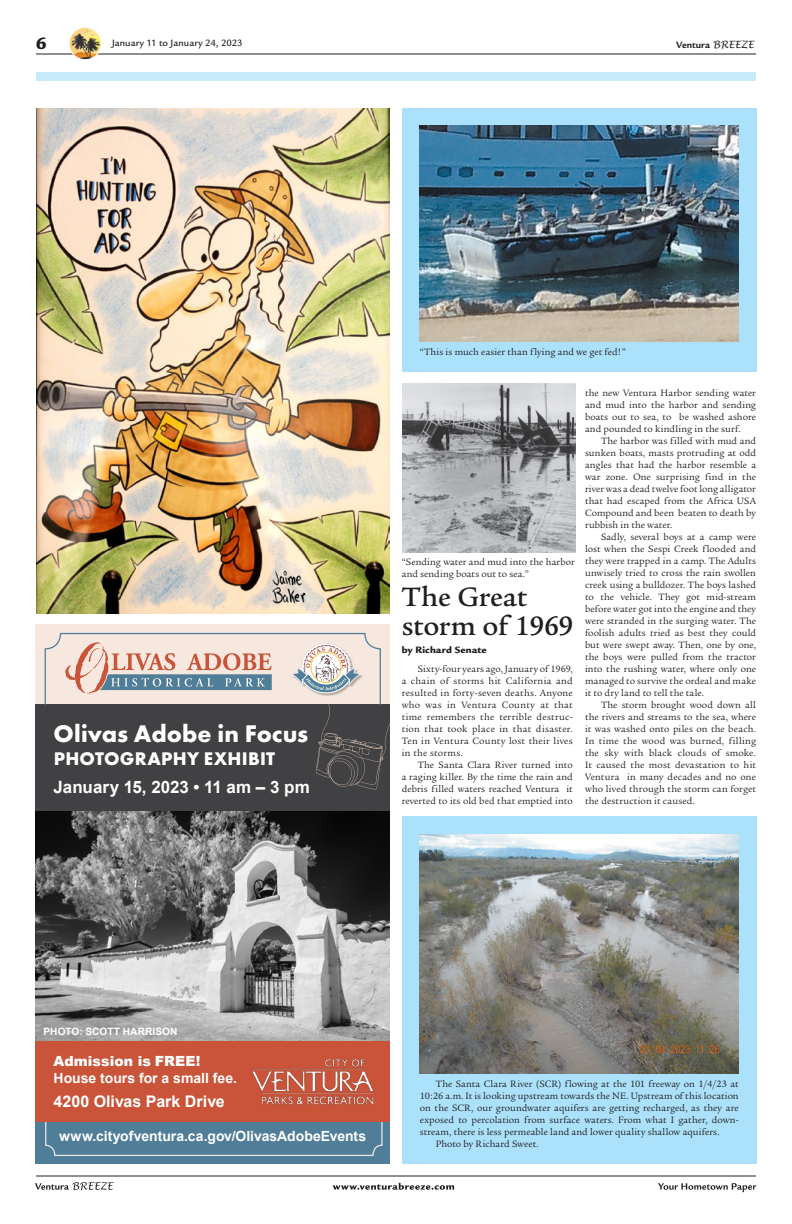
<style>
.page{position:relative;width:792px;height:1224px;background:#fff}
.page>*{position:absolute;margin:0;border:0;box-sizing:border-box;transform-origin:0 0}
.t1{font:500 29px/29px "Legacy Serif";letter-spacing:-.005em;color:#221e1f}
.t2{font:700 25px "Futura PT";color:#fff}
.t3{font:700 19px "Futura PT";letter-spacing:.015em;color:#fff}
.t4{font:900 18px "Legacy Sans";color:#221e1f}
.t5{font:700 17px "Arial";color:#fff}
.t6{font:700 16px "Arial";color:#fff}
.t7{font:700 14px "Arial";color:#fff}
.t8{font:900 14px "Arial";color:#fff}
.t9{font:700 10.1px "Arial";letter-spacing:.01em;color:#fff}
.t10{font:10px/12px "Legacy Serif";letter-spacing:.01em;color:#221e1f;text-align:justify}
.t11{font:500 10px "Legacy Sans";color:#221e1f}
.t12{font:900 10px "Legacy Sans";letter-spacing:.005em;color:#221e1f}
.t13{font:700 10px "Legacy Sans";letter-spacing:.005em;color:#221e1f}
.s1{font-family:"Lucida Handwriting";font-weight:400;font-style:italic}
</style>
<div class="page">
<svg style="left:35px;top:1182px;width:721px;height:10px"></svg>
<hr style="left:36px;top:54px;width:720px;height:1px;background:#221e1f">
<hr style="left:36px;top:1176px;width:720px;height:1px;background:#221e1f">
<img style="left:69px;top:27px;width:32px;height:33px;border-radius:16px">
<div style="left:69px;top:27px;width:33px;height:33px;border:1px solid #fff;border-radius:50%"></div>
<div style="left:402px;top:108px;width:354px;height:264px;background:#abe1fa"></div>
<div style="left:402px;top:816px;width:354px;height:348px;background:#abe1fa"></div>
<div style="left:36px;top:72px;width:720px;height:9px;background:#c7eafb"></div>
<div style="left:36px;top:1122px;width:354px;height:42px;background:#507e98"></div>
<div style="left:36px;top:624px;width:354px;height:80px;background:#f6e7df"></div>
<div style="left:36px;top:704px;width:354px;height:108px;background:#414042"></div>
<img style="left:36px;top:812px;width:354px;height:229px">
<svg style="left:44px;top:632px;width:346px;height:158px"></svg>
<svg style="left:45px;top:1122px;width:338px;height:34px"></svg>
<div style="left:36px;top:1041px;width:354px;height:81px;background:#c95439"></div>
<img style="left:251px;top:1059px;width:123px;height:46px">
<img style="left:420px;top:834px;width:319px;height:239px">
<img style="left:402px;top:384px;width:173px;height:168px">
<img style="left:420px;top:125px;width:319px;height:217px">
<img style="left:36px;top:108px;width:353px;height:505px">
<h3 class="t4" style="left:36px;top:32px;width:12px">6</h3>
<p class="t11" style="left:112px;top:37px;width:132px">January 11 to January 24, 2023</p>
<p class="t13" style="left:676px;top:39px;width:79px">Ventura <span class="s1">BREEZE</span></p>
<h2 class="t2" style="left:54px;top:717px;width:256px">Olivas Adobe in Focus</h2>
<h3 class="t3" style="left:54px;top:746px;width:223px">PHOTOGRAPHY EXHIBIT</h3>
<h3 class="t5" style="left:54px;top:775px;width:258px">January 15, 2023 • 11 am – 3 pm</h3>
<p class="t10" style="left:420px;top:346px;width:207px">“This is much easier than flying and we get fed!”</p>
<p class="t10" style="left:585px;top:387px;width:173px">the new Ventura Harbor sending water and mud into the harbor and sending boats out to sea, to be washed ashore and pounded to kindling in the surf.</p>
<p class="t10" style="left:585px;top:435px;width:173px;text-indent:16px">The harbor was filled with mud and sunken boats, masts protruding at odd angles that had the harbor resemble a war zone. One surprising find in the river was a dead twelve foot long alligator that had escaped from the Africa USA Compound and been beaten to death by rubbish in the water.</p>
<p class="t10" style="left:585px;top:531px;width:173px;text-indent:16px">Sadly, several boys at a camp were lost when the Sespi Creek flooded and they were trapped in a camp. The Adults unwisely tried to cross the rain swollen creek using a bulldozer. The boys lashed to the vehicle. They got mid-stream before water got into the engine and they were stranded in the surging water. The foolish adults tried as best they could but were swept away. Then, one by one, the boys were pulled from the tractor into the rushing water, where only one managed to survive the ordeal and make it to dry land to tell the tale.</p>
<p class="t10" style="left:585px;top:699px;width:173px;text-indent:16px">The storm brought wood down all the rivers and streams to the sea, where it was washed onto piles on the beach.<br>In time the wood was burned, filling the sky with black clouds of smoke.<br>It caused the most devastation to hit Ventura in many decades and no one who lived through the storm can forget the destruction it caused.</p>
<p class="t10" style="left:402px;top:555px;width:175px">“Sending water and mud into the harbor and sending boats out to sea.”</p>
<h1 class="t1" style="left:402px;top:582px;width:173px">The Great storm of 1969</h1>
<p class="t12" style="left:402px;top:643px;width:87px">by Richard Senate</p>
<p class="t10" style="left:402px;top:663px;width:173px;text-indent:16px">Sixty-four years ago, January of 1969, a chain of storms hit California and resulted in forty-seven deaths. Anyone who was in Ventura County at that time remembers the terrible destruc&shy;tion that took place in that disaster.<br>Ten in Ventura County lost their lives in the storms.</p>
<p class="t10" style="left:402px;top:759px;width:172px;text-indent:16px">The Santa Clara River turned into a raging killer. By the time the rain and debris filled waters reached Ventura it reverted to its old bed that emptied into</p>
<p class="t9" style="left:44px;top:1025px;width:135px">PHOTO: SCOTT HARRISON</p>
<h3 class="t8" style="left:54px;top:1051px;width:148px">Admission is FREE!</h3>
<h3 class="t7" style="left:54px;top:1069px;width:185px">House tours for a small fee.</h3>
<h3 class="t6" style="left:54px;top:1090px;width:173px">4200 Olivas Park Drive</h3>
<h3 class="t7" style="left:59px;top:1127px;width:309px">www.cityofventura.ca.gov/OlivasAdobeEvents</h3>
<p class="t10" style="left:436px;top:1078px;width:304px">The Santa Clara River (SCR) flowing at the 101 freeway on 1/4/23 at</p>
<p class="t10" style="left:420px;top:1090px;width:320px">10:26 a.m. It is looking upstream towards the NE. Upstream of this location</p>
<p class="t10" style="left:420px;top:1102px;width:320px">on the SCR, our groundwater aquifers are getting recharged, as they are</p>
<p class="t10" style="left:420px;top:1114px;width:320px">exposed to percolation from surface waters. From what I gather, down-</p>
<p class="t10" style="left:420px;top:1126px;width:301px">stream, there is less permeable land and lower quality shallow aquifers.</p>
<p class="t10" style="left:436px;top:1138px;width:104px">Photo by Richard Sweet.</p>
</div>
